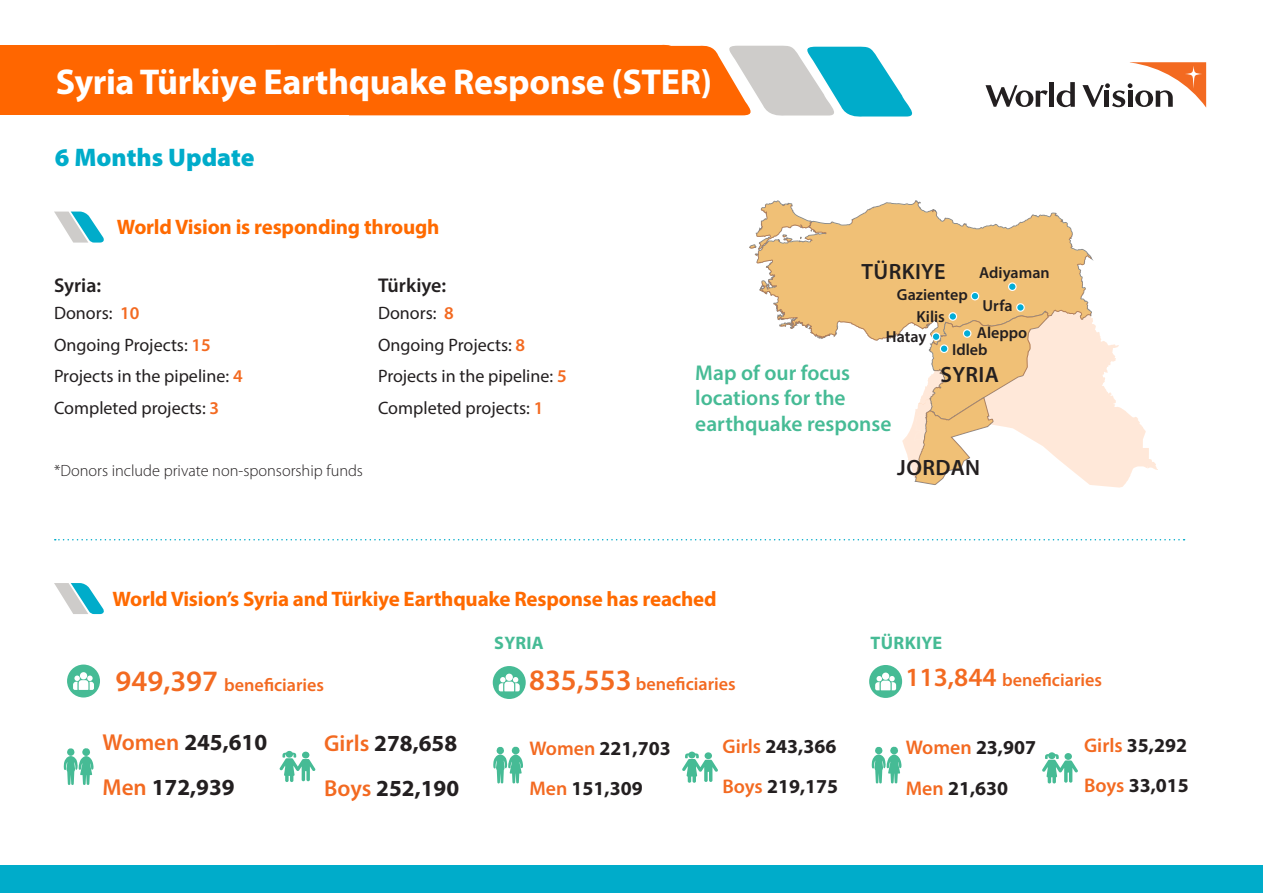
<style>
.page{position:relative;width:1263px;height:893px;background:#fff}
.page>*{position:absolute;margin:0;border:0;box-sizing:border-box;transform-origin:0 0}
.t1{font:700 36px "Myriad Pro";letter-spacing:-.01em;color:#fff}
.t2{font:900 25.5px "Myriad Pro";color:#00acca}
.t3{font:700 23.1px "Myriad Pro";color:#231f20}
.t4{font:600 22.2px "Myriad Pro";letter-spacing:.02em;color:#231f20}
.t5{font:600 21.45px/25.8px "Myriad Pro";color:#46bb95}
.t6{font:700 21px "Myriad Pro";letter-spacing:-.01em;color:#ff6a00}
.t7{font:600 19.95px "Myriad Pro";color:#231f20}
.t8{font:700 19.8px "Myriad Pro";color:#231f20}
.t9{font:600 18.15px "Myriad Pro";color:#f36a21}
.t10{font:700 18.15px "Myriad Pro";letter-spacing:.02em;color:#46bb95}
.t11{font:18px "Myriad Pro";color:#231f20}
.t12{font:300 16.35px "Myriad Pro";color:#231f20}
.t13{font:600 16.05px "Myriad Pro";color:#231f20}
.s1{font-weight:600;color:#f36a21}
.s2{font-size:29.7px}
.s3{font-size:26.4px}
</style>
<div class="page">
<div style="left:0;top:866px;width:1263px;height:27px;background:#00acca"></div>
<div style="left:0;top:45px;width:367px;height:69px;background:#f60"></div>
<svg style="left:276px;top:45px;width:637px;height:72px"></svg>
<div style="left:1049px;top:82px;width:5px;height:25px;background:#231f20"></div>
<svg style="left:985px;top:85px;width:63px;height:22px"></svg>
<svg style="left:1082px;top:62px;width:124px;height:46px"></svg>
<svg style="left:1057px;top:82px;width:18px;height:25px"></svg>
<svg style="left:64px;top:748px;width:30px;height:37px"></svg>
<svg style="left:279px;top:751px;width:37px;height:31px"></svg>
<svg style="left:493px;top:746px;width:30px;height:38px"></svg>
<svg style="left:1042px;top:752px;width:36px;height:31px"></svg>
<div style="left:67px;top:664px;width:33px;height:33px;background:#46bb95;border-radius:50%"></div>
<svg style="left:73px;top:672px;width:21px;height:18px"></svg>
<div style="left:493px;top:666px;width:33px;height:33px;background:#46bb95;border-radius:50%"></div>
<svg style="left:499px;top:674px;width:21px;height:17px"></svg>
<svg style="left:872px;top:746px;width:29px;height:38px"></svg>
<svg style="left:682px;top:752px;width:36px;height:31px"></svg>
<div style="left:869px;top:665px;width:33px;height:33px;background:#46bb95;border-radius:50%"></div>
<svg style="left:875px;top:673px;width:21px;height:17px"></svg>
<svg style="left:749px;top:201px;width:342px;height:140px;fill:#f0c076"></svg>
<svg style="left:902px;top:311px;width:255px;height:177px"></svg>
<div style="left:932px;top:333px;width:8px;height:7px;background:#00add8;border-radius:50%"></div>
<div style="left:932px;top:332px;width:8px;height:9px;border:1px solid #fff;border-radius:50%"></div>
<div style="left:949px;top:313px;width:7px;height:7px;background:#00add8;border-radius:50%"></div>
<div style="left:948px;top:312px;width:9px;height:9px;border:1px solid #fff;border-radius:50%"></div>
<svg style="left:1017px;top:304px;width:7px;height:7px"></svg>
<div style="left:1016px;top:303px;width:9px;height:9px;border:1px solid #fff;border-radius:50%"></div>
<div style="left:1008px;top:283px;width:8px;height:7px;background:#00add8;border-radius:50%"></div>
<div style="left:1008px;top:282px;width:8px;height:9px;border:1px solid #fff;border-radius:50%"></div>
<div style="left:971px;top:292px;width:8px;height:8px;background:#00add8;border-radius:50%"></div>
<div style="left:971px;top:292px;width:8px;height:8px;border:1px solid #fff;border-radius:50%"></div>
<div style="left:963px;top:330px;width:8px;height:7px;background:#00add8;border-radius:50%"></div>
<div style="left:963px;top:329px;width:8px;height:9px;border:1px solid #fff;border-radius:50%"></div>
<div style="left:940px;top:345px;width:8px;height:7px;background:#00add8;border-radius:50%"></div>
<div style="left:940px;top:344px;width:8px;height:9px;border:1px solid #fff;border-radius:50%"></div>
<svg style="left:54px;top:212px;width:50px;height:31px"></svg>
<svg style="left:54px;top:583px;width:50px;height:31px"></svg>
<svg style="left:55px;top:539px;width:1129px;height:1px"></svg>
<p class="t1" style="left:56px;top:58px;width:658px">Syria Türkiye Earthquake Response (STER)</p>
<p class="t2" style="left:55px;top:140px;width:201px">6 Months Update</p>
<p class="t6" style="left:117px;top:213px;width:324px">World Vision is responding through</p>
<p class="t7" style="left:54px;top:273px;width:49px">Syria:</p>
<p class="t7" style="left:378px;top:273px;width:70px">Türkiye:</p>
<p class="t11" style="left:54px;top:302px;width:87px">Donors: <span class="s1">10</span></p>
<p class="t11" style="left:378px;top:302px;width:77px">Donors: <span class="s1">8</span></p>
<p class="t11" style="left:54px;top:334px;width:158px">Ongoing Projects: <span class="s1">15</span></p>
<p class="t11" style="left:378px;top:334px;width:149px">Ongoing Projects: <span class="s1">8</span></p>
<p class="t11" style="left:54px;top:365px;width:190px">Projects in the pipeline: <span class="s1">4</span></p>
<p class="t11" style="left:378px;top:365px;width:190px">Projects in the pipeline: <span class="s1">5</span></p>
<p class="t11" style="left:54px;top:397px;width:167px">Completed projects: <span class="s1">3</span></p>
<p class="t11" style="left:378px;top:397px;width:167px">Completed projects: <span class="s1">1</span></p>
<p class="t12" style="left:54px;top:461px;width:311px">*Donors include private non-sponsorship funds</p>
<p class="t4" style="left:861px;top:258px;width:86px">TÜRKIYE</p>
<p class="t13" style="left:897px;top:284px;width:72px">Gazientep</p>
<p class="t13" style="left:916px;top:306px;width:30px">Kilis</p>
<p class="t13" style="left:979px;top:262px;width:72px">Adiyaman</p>
<p class="t13" style="left:982px;top:296px;width:32px">Urfa</p>
<p class="t13" style="left:886px;top:327px;width:42px">Hatay</p>
<p class="t5" style="left:695px;top:359px;width:198px">Map of our focus locations for the earthquake response</p>
<p class="t13" style="left:977px;top:323px;width:52px">Aleppo</p>
<p class="t13" style="left:952px;top:340px;width:37px">Idleb</p>
<p class="t4" style="left:940px;top:360px;width:60px">SYRIA</p>
<p class="t4" style="left:897px;top:453px;width:85px">JORDAN</p>
<p class="t6" style="left:113px;top:586px;width:605px">World Vision’s Syria and Türkiye Earthquake Response has reached</p>
<p class="t10" style="left:494px;top:631px;width:51px">SYRIA</p>
<p class="t10" style="left:870px;top:631px;width:73px">TÜRKIYE</p>
<p class="t9" style="left:116px;top:673px;width:210px"><span class="s2">949,397</span> beneficiaries</p>
<p class="t9" style="left:529px;top:672px;width:208px"><span class="s2">835,553</span> beneficiaries</p>
<p class="t9" style="left:905px;top:669px;width:198px"><span class="s3">113,844</span> beneficiaries</p>
<p class="t3" style="left:102px;top:727px;width:166px"><span class="s1">Women</span> 245,610</p>
<p class="t3" style="left:324px;top:728px;width:134px"><span class="s1">Girls</span> 278,658</p>
<p class="t3" style="left:324px;top:773px;width:136px"><span class="s1">Boys</span> 252,190</p>
<p class="t3" style="left:102px;top:772px;width:134px"><span class="s1">Men</span> 172,939</p>
<p class="t8" style="left:529px;top:735px;width:143px"><span class="s1">Women</span> 221,703</p>
<p class="t8" style="left:722px;top:734px;width:115px"><span class="s1">Girls</span> 243,366</p>
<p class="t8" style="left:722px;top:773px;width:117px"><span class="s1">Boys</span> 219,175</p>
<p class="t8" style="left:529px;top:776px;width:115px"><span class="s1">Men</span> 151,309</p>
<p class="t8" style="left:906px;top:734px;width:132px"><span class="s1">Women</span> 23,907</p>
<p class="t8" style="left:1084px;top:733px;width:104px"><span class="s1">Girls</span> 35,292</p>
<p class="t8" style="left:1084px;top:772px;width:106px"><span class="s1">Boys</span> 33,015</p>
<p class="t8" style="left:906px;top:775px;width:104px"><span class="s1">Men</span> 21,630</p>
</div>
